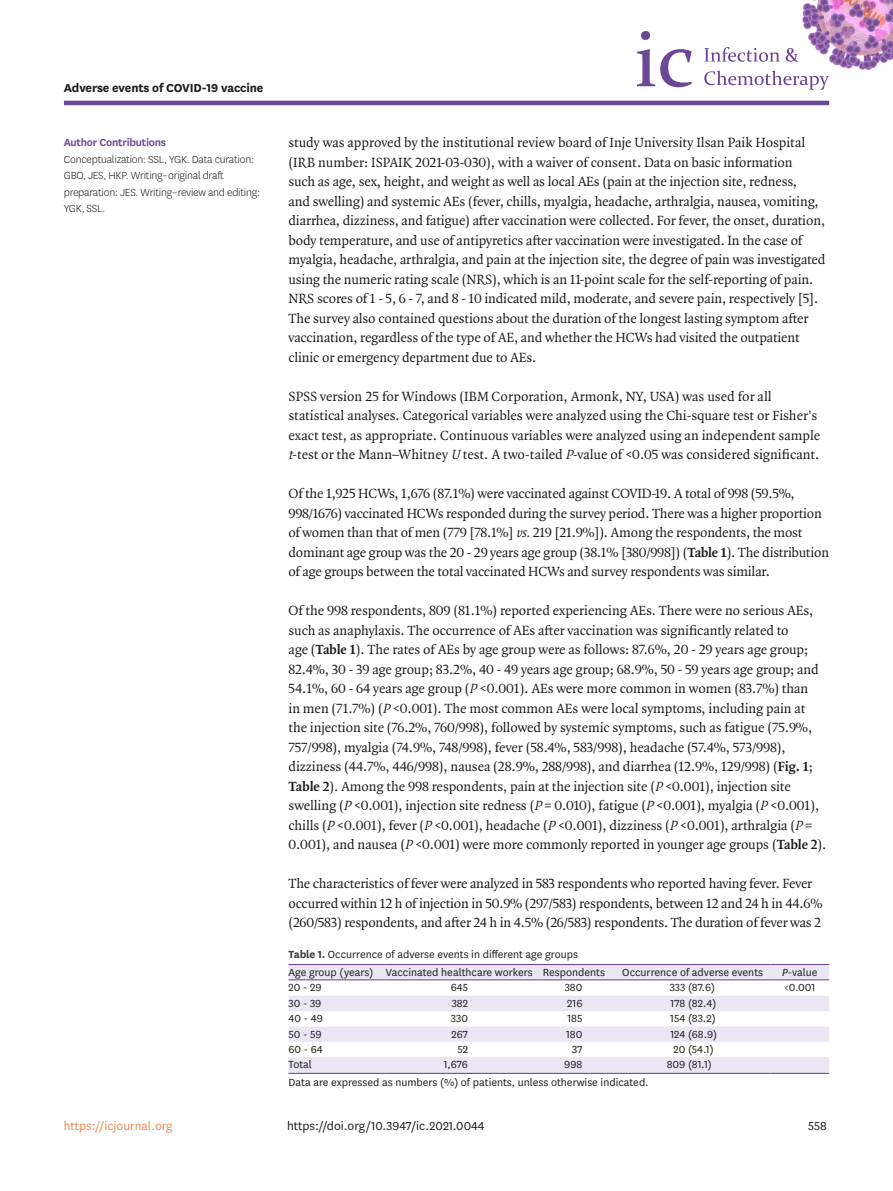
<style>
.page{position:relative;width:893px;height:1191px;background:#fff}
.page>*{position:absolute;margin:0;border:0;box-sizing:border-box;transform-origin:0 0}
.t1{font:14.25px/19.5px "Quadraat OT";letter-spacing:-.01em;color:#1d1d1b}
.t2{font:13.5px "National";color:#1d1d1b}
.t3{font:700 13.5px "National";letter-spacing:-.01em;color:#1d1d1b}
.t4{font:13.5px "National";color:#f18752}
.t5{font:12px/17.7px "National";color:#1d1d1b}
.t6{font:300 12px/16.5px "National";letter-spacing:-.02em;color:#1d1d1b}
.t7{font:600 12px "National";letter-spacing:-.02em;color:#6c4796}
.s1{font-style:italic}
.s2{font-weight:700}
.s3{font-weight:700;color:#3d3d3c}
</style>
<div class="page">
<img style="left:798px;top:0;width:95px;height:70px">
<hr style="left:64px;top:101px;width:765px;height:4px;background:#6c4796">
<svg style="left:637px;top:31px;width:55px;height:56px"></svg>
<svg style="left:704px;top:71px;width:125px;height:19px"></svg>
<svg style="left:704px;top:47px;width:94px;height:15px"></svg>
<svg style="left:289px;top:965px;width:540px;height:107px;fill:#eae6f4"></svg>
<hr style="left:289px;top:964px;width:96px;height:1px;background:#6c4796">
<hr style="left:385px;top:964px;width:148px;height:1px;background:#6c4796">
<hr style="left:533px;top:964px;width:82px;height:1px;background:#6c4796">
<hr style="left:615px;top:964px;width:155px;height:1px;background:#6c4796">
<hr style="left:770px;top:964px;width:59px;height:1px;background:#6c4796">
<hr style="left:289px;top:979px;width:96px;height:1px;background:#6c4796">
<hr style="left:385px;top:979px;width:148px;height:1px;background:#6c4796">
<hr style="left:533px;top:979px;width:82px;height:1px;background:#6c4796">
<hr style="left:615px;top:979px;width:155px;height:1px;background:#6c4796">
<hr style="left:770px;top:979px;width:59px;height:1px;background:#6c4796">
<hr style="left:289px;top:1072px;width:96px;height:2px;background:#6c4796">
<hr style="left:385px;top:1072px;width:148px;height:2px;background:#6c4796">
<hr style="left:533px;top:1072px;width:82px;height:2px;background:#6c4796">
<hr style="left:615px;top:1072px;width:155px;height:2px;background:#6c4796">
<hr style="left:770px;top:1072px;width:59px;height:2px;background:#6c4796">
<p class="t3" style="left:64px;top:78px;width:201px">Adverse events of COVID-19 vaccine</p>
<p class="t7" style="left:64px;top:134px;width:104px">Author Contributions</p>
<p class="t6" style="left:64px;top:151px;width:198px">Conceptualization: SSL, YGK. Data curation:<br>GBO, JES, HKP. Writing–original draft preparation: JES. Writing–review and editing:<br>YGK, SSL.</p>
<p class="t1" style="left:289px;top:133px;width:538px">study was approved by the institutional review board of Inje University Ilsan Paik Hospital (IRB number: ISPAIK 2021-03-030), with a waiver of consent. Data on basic information<br>such as age, sex, height, and weight as well as local AEs (pain at the injection site, redness,<br>and swelling) and systemic AEs (fever, chills, myalgia, headache, arthralgia, nausea, vomiting, diarrhea, dizziness, and fatigue) after vaccination were collected. For fever, the onset, duration, body temperature, and use of antipyretics after vaccination were investigated. In the case of myalgia, headache, arthralgia, and pain at the injection site, the degree of pain was investigated using the numeric rating scale (NRS), which is an 11-point scale for the self-reporting of pain.<br>NRS scores of 1 - 5, 6 - 7, and 8 - 10 indicated mild, moderate, and severe pain, respectively [5].<br>The survey also contained questions about the duration of the longest lasting symptom after vaccination, regardless of the type of AE, and whether the HCWs had visited the outpatient clinic or emergency department due to AEs.</p>
<p class="t1" style="left:289px;top:386px;width:533px">SPSS version 25 for Windows (IBM Corporation, Armonk, NY, USA) was used for all statistical analyses. Categorical variables were analyzed using the Chi-square test or Fisher's exact test, as appropriate. Continuous variables were analyzed using an independent sample <span class="s1">t</span>-test or the Mann–Whitney <span class="s1">U</span> test. A two-tailed <span class="s1">P</span>-value of &lt;0.05 was considered significant.</p>
<p class="t1" style="left:289px;top:484px;width:542px">Of the 1,925 HCWs, 1,676 (87.1%) were vaccinated against COVID-19. A total of 998 (59.5%, 998/1676) vaccinated HCWs responded during the survey period. There was a higher proportion of women than that of men (779 [78.1%] <span class="s1">vs.</span>219 [21.9%]). Among the respondents, the most dominant age group was the 20 - 29 years age group (38.1% [380/998]) (<span class="s2">Table 1</span>). The distribution of age groups between the total vaccinated HCWs and survey respondents was similar.</p>
<p class="t1" style="left:289px;top:601px;width:539px">Of the 998 respondents, 809 (81.1%) reported experiencing AEs. There were no serious AEs, such as anaphylaxis. The occurrence of AEs after vaccination was significantly related to<br>age (<span class="s2">Table 1</span>). The rates of AEs by age group were as follows: 87.6%, 20 - 29 years age group; 82.4%, 30 - 39 age group; 83.2%, 40 - 49 years age group; 68.9%, 50 - 59 years age group; and 54.1%, 60 - 64 years age group (<span class="s1">P</span> &lt;0.001). AEs were more common in women (83.7%) than<br>in men (71.7%) (<span class="s1">P</span> &lt;0.001). The most common AEs were local symptoms, including pain at the injection site (76.2%, 760/998), followed by systemic symptoms, such as fatigue (75.9%, 757/998), myalgia (74.9%, 748/998), fever (58.4%, 583/998), headache (57.4%, 573/998), dizziness (44.7%, 446/998), nausea (28.9%, 288/998), and diarrhea (12.9%, 129/998) (<span class="s2">Fig. 1</span>; <span class="s2">Table 2</span>). Among the 998 respondents, pain at the injection site (<span class="s1">P</span> &lt;0.001), injection site swelling (<span class="s1">P</span> &lt;0.001), injection site redness (<span class="s1">P</span> = 0.010), fatigue (<span class="s1">P</span> &lt;0.001), myalgia (<span class="s1">P</span> &lt;0.001), chills (<span class="s1">P</span> &lt;0.001), fever (<span class="s1">P</span> &lt;0.001), headache (<span class="s1">P</span> &lt;0.001), dizziness (<span class="s1">P</span> &lt;0.001), arthralgia (<span class="s1">P</span> = 0.001), and nausea (<span class="s1">P</span> &lt;0.001) were more commonly reported in younger age groups (<span class="s2">Table 2</span>).</p>
<p class="t1" style="left:289px;top:874px;width:535px">The characteristics of fever were analyzed in 583 respondents who reported having fever. Fever occurred within 12 h of injection in 50.9% (297/583) respondents, between 12 and 24 h in 44.6% (260/583) respondents, and after 24 h in 4.5% (26/583) respondents. The duration of fever was 2</p>
<p class="t5" style="left:289px;top:945px;width:318px"><span class="s3">Table 1.</span> Occurrence of adverse events in different age groups<br>Age group (years) Vaccinated healthcare workers Respondents</p>
<p class="t5" style="left:622px;top:962px;width:142px">Occurrence of adverse events</p>
<p class="t5" style="left:782px;top:962px;width:37px"><span class="s1">P</span>-value</p>
<p class="t5" style="left:289px;top:978px;width:35px">20 - 29</p>
<p class="t5" style="left:451px;top:978px;width:19px">645</p>
<p class="t5" style="left:565px;top:978px;width:19px">380</p>
<p class="t5" style="left:670px;top:978px;width:47px">333 (87.6)</p>
<p class="t5" style="left:784px;top:978px;width:32px">&lt;0.001</p>
<p class="t5" style="left:289px;top:993px;width:34px">30 - 39</p>
<p class="t5" style="left:452px;top:993px;width:18px">382</p>
<p class="t5" style="left:567px;top:993px;width:17px">216</p>
<p class="t5" style="left:671px;top:993px;width:47px">178 (82.4)</p>
<p class="t5" style="left:289px;top:1009px;width:36px">40 - 49</p>
<p class="t5" style="left:451px;top:1009px;width:19px">330</p>
<p class="t5" style="left:567px;top:1009px;width:17px">185</p>
<p class="t5" style="left:670px;top:1009px;width:47px">154 (83.2)</p>
<p class="t5" style="left:289px;top:1024px;width:35px">50 - 59</p>
<p class="t5" style="left:452px;top:1024px;width:18px">267</p>
<p class="t5" style="left:566px;top:1024px;width:18px">180</p>
<p class="t5" style="left:670px;top:1024px;width:48px">124 (68.9)</p>
<p class="t5" style="left:289px;top:1039px;width:36px">60 - 64</p>
<p class="t5" style="left:457px;top:1039px;width:12px">52</p>
<p class="t5" style="left:572px;top:1039px;width:12px">37</p>
<p class="t5" style="left:673px;top:1039px;width:42px">20 (54.1)</p>
<p class="t5" style="left:289px;top:1055px;width:25px">Total</p>
<p class="t5" style="left:444px;top:1055px;width:26px">1,676</p>
<p class="t5" style="left:564px;top:1055px;width:20px">998</p>
<p class="t5" style="left:667px;top:1055px;width:47px">809 (81.1)</p>
<p class="t5" style="left:289px;top:1072px;width:362px">Data are expressed as numbers (%) of patients, unless otherwise indicated.</p>
<p class="t4" style="left:64px;top:1116px;width:110px">https://icjournal.org</p>
<p class="t2" style="left:287px;top:1116px;width:199px">https://doi.org/10.3947/ic.2021.0044</p>
<p class="t2" style="left:808px;top:1116px;width:20px">558</p>
</div>
